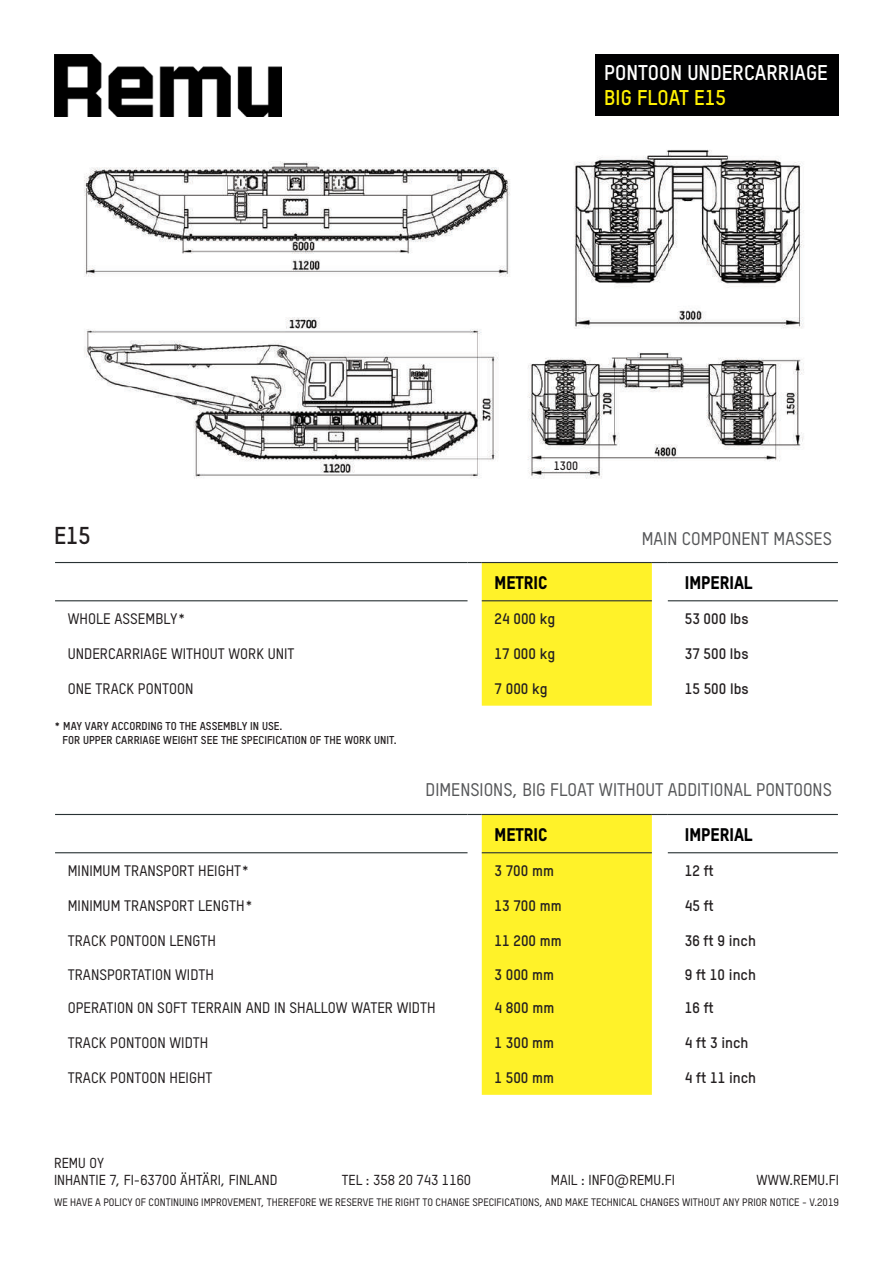
<style>
.page{position:relative;width:893px;height:1263px;background:#fff}
.page>*{position:absolute;margin:0;border:0;box-sizing:border-box;transform-origin:0 0}
.t1{font:700 24px "T Star Pro";color:#231f20}
.t2{font:700 21px "T Star Pro";color:#fff}
.t3{font:700 21px "T Star Pro";color:#fff101}
.t4{font:500 18px "T Star Pro";color:#57585a}
.t5{font:800 18px "T Star Pro";color:#000001}
.t6{font:500 15px "T Star Pro";color:#231f20}
.t7{font:700 15px "T Star Pro";color:#231f20}
.t8{font:500 14.25px/17.1px "T Star Pro";color:#231f20}
.t9{font:700 12px "T Star Pro";color:#231f20}
.t10{font:700 11.25px/13.5px "T Star Pro";color:#231f20}
.t11{font:500 10.65px "T Star Pro";color:#231f20}
</style>
<div class="page">
<img style="left:84px;top:149px;width:720px;height:330px">
<hr style="left:55px;top:562px;width:413px;height:1px;background:#293234">
<svg style="left:468px;top:562px;width:200px;height:144px;background:#fcf249"></svg>
<hr style="left:668px;top:562px;width:170px;height:1px;background:#293234">
<hr style="left:55px;top:600px;width:413px;height:1px;background:#293234">
<hr style="left:482px;top:600px;width:170px;height:1px;background:#293234">
<hr style="left:668px;top:600px;width:170px;height:1px;background:#293234">
<div style="left:482px;top:815px;width:170px;height:280px;background:#fff229"></div>
<hr style="left:55px;top:814px;width:413px;height:1px;background:#293234">
<svg style="left:468px;top:814px;width:14px;height:1px"></svg>
<hr style="left:482px;top:814px;width:170px;height:1px;background:#293234">
<svg style="left:652px;top:814px;width:16px;height:1px"></svg>
<hr style="left:668px;top:814px;width:170px;height:1px;background:#293234">
<hr style="left:55px;top:852px;width:413px;height:1px;background:#293234">
<hr style="left:482px;top:852px;width:170px;height:1px;background:#293234">
<hr style="left:668px;top:852px;width:170px;height:1px;background:#293234">
<img style="left:54px;top:54px;width:228px;height:62px">
<div style="left:551px;top:460px;width:28px;height:11px;background:#fff"></div>
<div style="left:595px;top:54px;width:244px;height:61px;background:#000001"></div>
<h2 class="t2" style="left:604px;top:58px;width:225px">PONTOON UNDERCARRIAGE</h2>
<h2 class="t3" style="left:604px;top:83px;width:123px">BIG FLOAT E15</h2>
<p class="t9" style="left:554px;top:458px;width:26px">1300</p>
<h1 class="t1" style="left:54px;top:519px;width:38px">E15</h1>
<p class="t4" style="left:642px;top:526px;width:192px">MAIN COMPONENT MASSES</p>
<p class="t5" style="left:494px;top:570px;width:54px">METRIC</p>
<p class="t5" style="left:685px;top:570px;width:69px">IMPERIAL</p>
<p class="t6" style="left:68px;top:608px;width:120px">WHOLE ASSEMBLY*</p>
<p class="t7" style="left:494px;top:608px;width:62px">24 000 kg</p>
<p class="t7" style="left:685px;top:608px;width:65px">53 000 Ibs</p>
<p class="t6" style="left:68px;top:643px;width:228px">UNDERCARRIAGE WITHOUT WORK UNIT</p>
<p class="t7" style="left:494px;top:643px;width:62px">17 000 kg</p>
<p class="t7" style="left:685px;top:643px;width:65px">37 500 Ibs</p>
<p class="t6" style="left:68px;top:678px;width:127px">ONE TRACK PONTOON</p>
<p class="t7" style="left:494px;top:678px;width:55px">7 000 kg</p>
<p class="t7" style="left:685px;top:678px;width:65px">15 500 Ibs</p>
<p class="t10" style="left:62px;top:719px;width:336px;text-indent:-8px">* MAY VARY ACCORDING TO THE ASSEMBLY IN USE.<br>FOR UPPER CARRIAGE WEIGHT SEE THE SPECIFICATION OF THE WORK UNIT.</p>
<p class="t4" style="left:426px;top:778px;width:408px">DIMENSIONS, BIG FLOAT WITHOUT ADDITIONAL PONTOONS</p>
<p class="t5" style="left:494px;top:822px;width:54px">METRIC</p>
<p class="t5" style="left:685px;top:822px;width:69px">IMPERIAL</p>
<p class="t6" style="left:68px;top:860px;width:183px">MINIMUM TRANSPORT HEIGHT*</p>
<p class="t7" style="left:494px;top:860px;width:61px">3 700 mm</p>
<p class="t7" style="left:685px;top:860px;width:30px">12 ft</p>
<p class="t6" style="left:68px;top:895px;width:187px">MINIMUM TRANSPORT LENGTH*</p>
<p class="t7" style="left:494px;top:895px;width:69px">13 700 mm</p>
<p class="t7" style="left:685px;top:895px;width:31px">45 ft</p>
<p class="t6" style="left:68px;top:930px;width:150px">TRACK PONTOON LENGTH</p>
<p class="t7" style="left:494px;top:930px;width:69px">11 200 mm</p>
<p class="t7" style="left:685px;top:930px;width:73px">36 ft 9 inch</p>
<p class="t6" style="left:68px;top:964px;width:148px">TRANSPORTATION WIDTH</p>
<p class="t7" style="left:494px;top:964px;width:61px">3 000 mm</p>
<p class="t7" style="left:685px;top:964px;width:73px">9 ft 10 inch</p>
<p class="t6" style="left:68px;top:998px;width:369px">OPERATION ON SOFT TERRAIN AND IN SHALLOW WATER WIDTH</p>
<p class="t7" style="left:494px;top:997px;width:61px">4 800 mm</p>
<p class="t7" style="left:685px;top:997px;width:30px">16 ft</p>
<p class="t6" style="left:68px;top:1033px;width:142px">TRACK PONTOON WIDTH</p>
<p class="t7" style="left:494px;top:1032px;width:61px">1 300 mm</p>
<p class="t7" style="left:685px;top:1032px;width:65px">4 ft 3 inch</p>
<p class="t6" style="left:68px;top:1068px;width:146px">TRACK PONTOON HEIGHT</p>
<p class="t7" style="left:494px;top:1067px;width:61px">1 500 mm</p>
<p class="t7" style="left:685px;top:1067px;width:73px">4 ft 11 inch</p>
<p class="t8" style="left:54px;top:1153px;width:225px">REMU OY<br>INHANTIE 7, FI-63700 ÄHTÄRI, FINLAND</p>
<p class="t8" style="left:342px;top:1170px;width:131px">TEL : 358 20 743 1160</p>
<p class="t8" style="left:551px;top:1170px;width:126px">MAIL : INFO@REMU.FI</p>
<p class="t8" style="left:756px;top:1170px;width:84px">WWW.REMU.FI</p>
<p class="t11" style="left:54px;top:1195px;width:786px">WE HAVE A POLICY OF CONTINUING IMPROVEMENT, THEREFORE WE RESERVE THE RIGHT TO CHANGE SPECIFICATIONS, AND MAKE TECHNICAL CHANGES WITHOUT ANY PRIOR NOTICE - V.2019</p>
</div>
